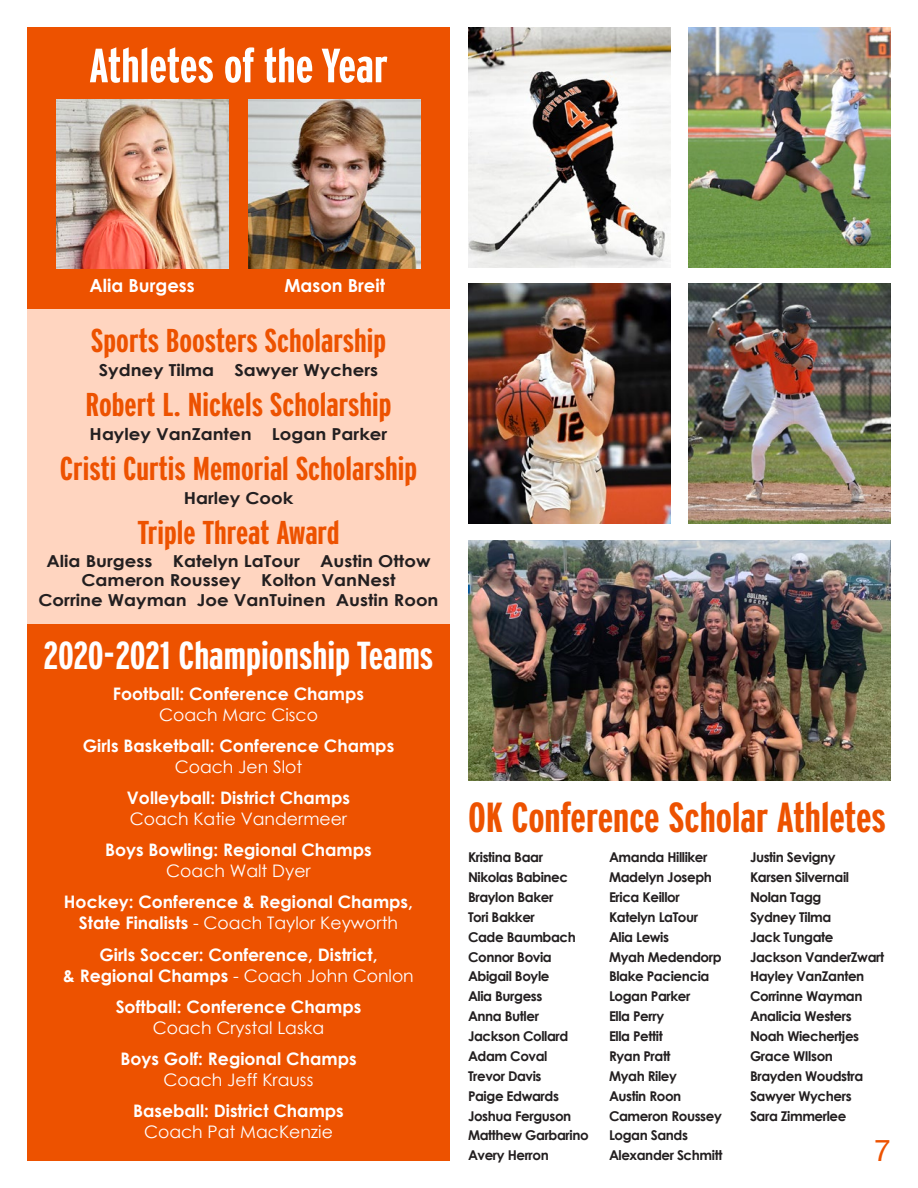
<style>
.page{position:relative;width:918px;height:1188px;background:#fff}
.page>*{position:absolute;margin:0;border:0;box-sizing:border-box;transform-origin:0 0}
.t1{font:700 extra-condensed 48px "Interstate";color:#fff;scale:1.1 1}
.t2{font:700 extra-condensed 42px "Interstate";color:#ed5200;scale:1.1 1}
.t3{font:700 extra-condensed 39px "Interstate";color:#fff;scale:1.1 1}
.t4{font:700 extra-condensed 33px "Interstate";color:#ed5200;scale:1.1 1}
.t5{font:30px "Helvetica Neue LT Std";color:#ed5200}
.t6{font:700 18px "Century Gothic";color:#fff}
.t7{font:700 17.25px/21px "Century Gothic";color:#fff;text-align:center}
.t8{font:700 16.5px/19.5px "Century Gothic";color:#231f20;text-align:center;scale:1.1 1}
.Award_body{font:700 13.5px "Century Gothic";letter-spacing:-.03em;color:#231f20}
.s1{font-weight:400}
</style>
<div class="page">
<div style="left:27px;top:27px;width:423px;height:1054px;background:#ffd5c0"></div>
<div style="left:27px;top:27px;width:423px;height:281px;background:#ed5200"></div>
<div style="left:27px;top:625px;width:423px;height:536px;background:#ed5200"></div>
<img style="left:56px;top:99px;width:172px;height:169px">
<img style="left:249px;top:99px;width:172px;height:169px">
<img style="left:468px;top:540px;width:423px;height:241px">
<img style="left:688px;top:283px;width:203px;height:241px">
<img style="left:468px;top:27px;width:202px;height:241px">
<img style="left:688px;top:27px;width:203px;height:241px">
<img style="left:468px;top:283px;width:202px;height:241px">
<p class="t1" style="left:89px;top:36px;width:273px">Athletes of the Year</p>
<p class="t6" style="left:90px;top:272px;width:107px">Alia Burgess</p>
<p class="t6" style="left:284px;top:272px;width:102px">Mason Breit</p>
<p class="t4" style="left:91px;top:321px;width:270px">Sports Boosters Scholarship</p>
<p class="t8" style="left:99px;top:360px;width:256px">Sydney Tilma Sawyer Wychers</p>
<p class="t4" style="left:86px;top:385px;width:280px">Robert L. Nickels Scholarship</p>
<p class="t8" style="left:90px;top:423px;width:272px">Hayley VanZanten Logan Parker</p>
<p class="t4" style="left:60px;top:448px;width:326px">Cristi Curtis Memorial Scholarship</p>
<p class="t8" style="left:184px;top:487px;width:101px">Harley Cook</p>
<p class="t4" style="left:137px;top:512px;width:185px">Triple Threat Award</p>
<p class="t8" style="left:38px;top:550px;width:365px">Alia Burgess Katelyn LaTour Austin Ottow<br>Cameron Roussey Kolton VanNest<br>Corrine Wayman Joe VanTuinen Austin Roon</p>
<p class="t3" style="left:44px;top:631px;width:356px">2020-2021 Championship Teams</p>
<p class="t7" style="left:113px;top:682px;width:253px">Football: Conference Champs<br><span class="s1">Coach Marc Cisco</span></p>
<p class="t7" style="left:83px;top:734px;width:313px">Girls Basketball: Conference Champs<br><span class="s1">Coach Jen Slot</span></p>
<p class="t7" style="left:127px;top:787px;width:225px;text-align:left">Volleyball: District Champs<br><span class="s1">Coach Katie Vandermeer</span></p>
<p class="t7" style="left:105px;top:839px;width:268px">Boys Bowling: Regional Champs<br><span class="s1">Coach Walt Dyer</span></p>
<p class="t7" style="left:64px;top:891px;width:351px">Hockey: Conference &amp; Regional Champs,<br>State Finalists <span class="s1">- Coach Taylor Keyworth</span></p>
<p class="t7" style="left:63px;top:943px;width:352px">Girls Soccer: Conference, District,<br>&amp; Regional Champs <span class="s1">- Coach John Conlon</span></p>
<p class="t7" style="left:116px;top:995px;width:247px">Softball: Conference Champs<br><span class="s1">Coach Crystal Laska</span></p>
<p class="t7" style="left:120px;top:1047px;width:238px">Boys Golf: Regional Champs<br><span class="s1">Coach Jeff Krauss</span></p>
<p class="t7" style="left:133px;top:1100px;width:212px">Baseball: District Champs<br><span class="s1">Coach Pat MacKenzie</span></p>
<p class="t2" style="left:468px;top:792px;width:382px">OK Conference Scholar Athletes</p>
<p class="Award_body" style="left:468px;top:847px;width:77px">Kristina Baar</p>
<p class="Award_body" style="left:468px;top:867px;width:102px">Nikolas Babinec</p>
<p class="Award_body" style="left:468px;top:887px;width:87px">Braylon Baker</p>
<p class="Award_body" style="left:468px;top:907px;width:68px">Tori Bakker</p>
<p class="Award_body" style="left:468px;top:927px;width:109px">Cade Baumbach</p>
<p class="Award_body" style="left:468px;top:946px;width:85px">Connor Bovia</p>
<p class="Award_body" style="left:468px;top:966px;width:83px">Abigail Boyle</p>
<p class="Award_body" style="left:468px;top:986px;width:76px">Alia Burgess</p>
<p class="Award_body" style="left:468px;top:1006px;width:73px">Anna Butler</p>
<p class="Award_body" style="left:468px;top:1026px;width:102px">Jackson Collard</p>
<p class="Award_body" style="left:468px;top:1046px;width:81px">Adam Coval</p>
<p class="Award_body" style="left:468px;top:1066px;width:75px">Trevor Davis</p>
<p class="Award_body" style="left:468px;top:1086px;width:92px">Paige Edwards</p>
<p class="Award_body" style="left:468px;top:1105px;width:105px">Joshua Ferguson</p>
<p class="Award_body" style="left:468px;top:1125px;width:122px">Matthew Garbarino</p>
<p class="Award_body" style="left:468px;top:1145px;width:82px">Avery Herron</p>
<p class="Award_body" style="left:609px;top:847px;width:100px">Amanda Hilliker</p>
<p class="Award_body" style="left:609px;top:867px;width:105px">Madelyn Joseph</p>
<p class="Award_body" style="left:609px;top:887px;width:72px">Erica Keillor</p>
<p class="Award_body" style="left:609px;top:907px;width:91px">Katelyn LaTour</p>
<p class="Award_body" style="left:609px;top:927px;width:62px">Alia Lewis</p>
<p class="Award_body" style="left:609px;top:946px;width:114px">Myah Medendorp</p>
<p class="Award_body" style="left:609px;top:966px;width:102px">Blake Paciencia</p>
<p class="Award_body" style="left:609px;top:986px;width:83px">Logan Parker</p>
<p class="Award_body" style="left:609px;top:1006px;width:57px">Ella Perry</p>
<p class="Award_body" style="left:609px;top:1026px;width:55px">Ella Pettit</p>
<p class="Award_body" style="left:609px;top:1046px;width:63px">Ryan Pratt</p>
<p class="Award_body" style="left:609px;top:1066px;width:69px">Myah Riley</p>
<p class="Award_body" style="left:609px;top:1086px;width:74px">Austin Roon</p>
<p class="Award_body" style="left:609px;top:1105px;width:114px">Cameron Roussey</p>
<p class="Award_body" style="left:609px;top:1125px;width:81px">Logan Sands</p>
<p class="Award_body" style="left:609px;top:1145px;width:115px">Alexander Schmitt</p>
<p class="Award_body" style="left:750px;top:847px;width:87px">Justin Sevigny</p>
<p class="Award_body" style="left:750px;top:867px;width:101px">Karsen Silvernail</p>
<p class="Award_body" style="left:750px;top:887px;width:73px">Nolan Tagg</p>
<p class="Award_body" style="left:750px;top:907px;width:83px">Sydney Tilma</p>
<p class="Award_body" style="left:750px;top:927px;width:85px">Jack Tungate</p>
<p class="Award_body" style="left:750px;top:946px;width:136px">Jackson VanderZwart</p>
<p class="Award_body" style="left:750px;top:966px;width:116px">Hayley VanZanten</p>
<p class="Award_body" style="left:750px;top:986px;width:114px">Corrinne Wayman</p>
<p class="Award_body" style="left:750px;top:1006px;width:103px">Analicia Westers</p>
<p class="Award_body" style="left:750px;top:1026px;width:111px">Noah Wiechertjes</p>
<p class="Award_body" style="left:750px;top:1046px;width:85px">Grace WIlson</p>
<p class="Award_body" style="left:750px;top:1066px;width:115px">Brayden Woudstra</p>
<p class="Award_body" style="left:750px;top:1086px;width:103px">Sawyer Wychers</p>
<p class="Award_body" style="left:750px;top:1105px;width:98px">Sara Zimmerlee</p>
<h3 class="t5" style="left:874px;top:1132px;width:18px">7</h3>
</div>
